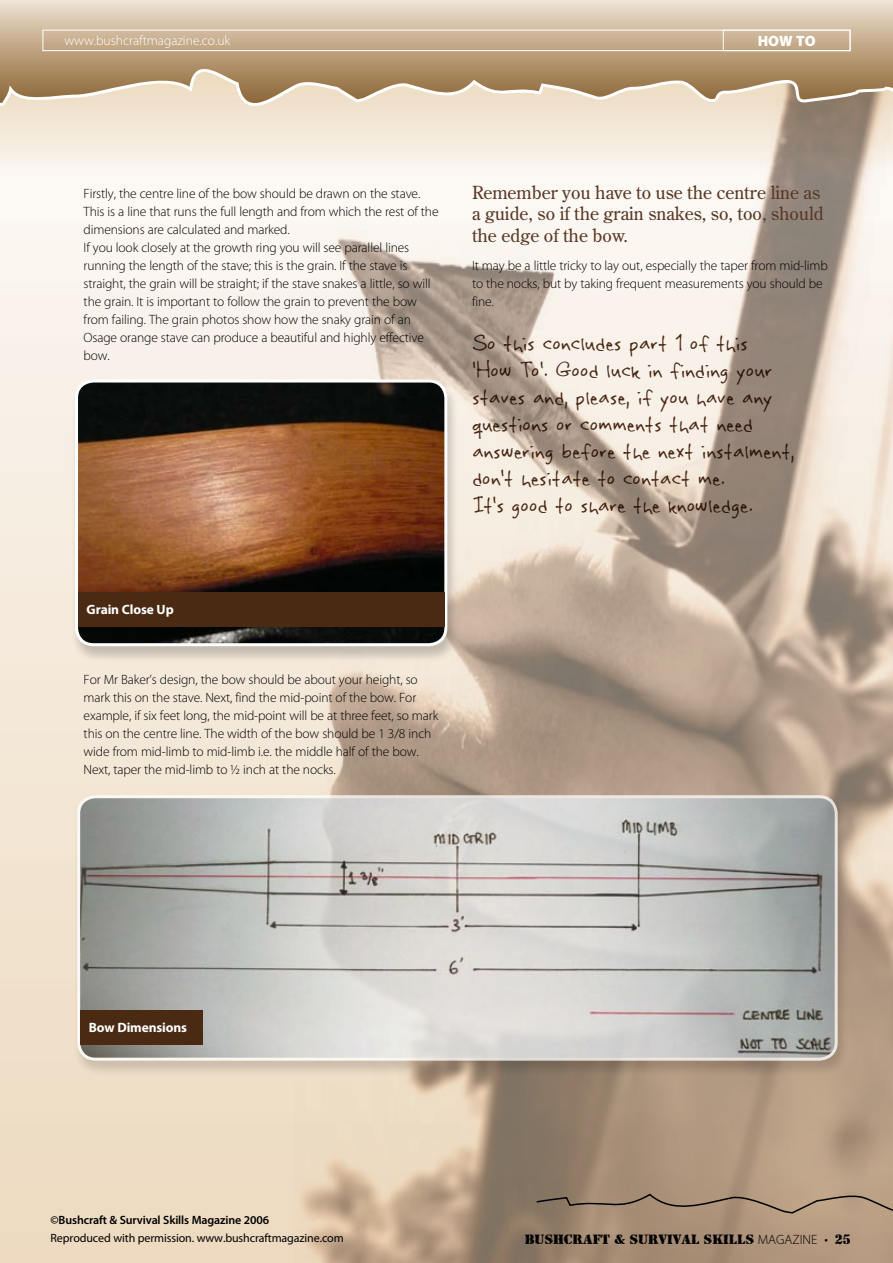
<style>
.page{position:relative;width:893px;height:1263px;background:#fff}
.page>*{position:absolute;margin:0;border:0;box-sizing:border-box;transform-origin:0 0}
.t1{font:27px/27px "Rabiohead";color:#4b2a14}
.t2{font:18px/21.6px "Century Old Style Std";color:#583724}
.t3{font:900 15px "Myriad Pro";color:#fff}
.t4{font:14.25px "Rubber Stamp Let Plain";color:#000}
.t5{font:300 13.5px/18px "Myriad Pro";letter-spacing:-.01em;color:#000}
.t6{font:300 13.5px "Myriad Pro";color:#fff}
.t7{font:700 13.5px "Myriad Pro";letter-spacing:-.01em;color:#fff}
.t8{font:12px "Myriad Pro";letter-spacing:-.01em;color:#000}
.t9{font:600 12px "Myriad Pro";letter-spacing:-.01em;color:#000}
.s1{font-family:"Myriad Pro";font-weight:300;font-size:13.5px}
.s2{font-family:"Myriad Pro";font-weight:300}
</style>
<div class="page">
<div style="left:0;top:68px;width:893px;height:1195px;background:linear-gradient(to bottom,#fdfaf7,#eddabf)"></div>
<img style="left:293px;top:170px;width:600px;height:1093px">
<svg style="left:535px;top:1192px;width:358px;height:25px;background:#a18a72"></svg>
<svg style="left:1px;top:0;width:892px;height:53px;background:#d7c3ac"></svg>
<svg style="left:1px;top:128px;width:892px;height:42px;background:#ece3d7"></svg>
<svg style="left:1px;top:53px;width:892px;height:75px;background:#cbb497"></svg>
<div style="left:43px;top:30px;width:807px;height:21px;border:1px solid #fff"></div>
<div style="left:723px;top:30px;width:127px;height:21px;border:1px solid #fff"></div>
<svg style="left:0;top:0;width:1px;height:170px"></svg>
<div style="left:69px;top:379px;width:391px;height:285px;background:#000;opacity:.2"></div>
<img style="left:77px;top:381px;width:369px;height:263px;border-radius:17px">
<div style="left:75px;top:379px;width:372px;height:267px;border:3px solid #fff;border-radius:17px"></div>
<div style="left:71px;top:795px;width:779px;height:283px;background:#000;opacity:.2"></div>
<img style="left:80px;top:797px;width:756px;height:262px;border-radius:17px">
<div style="left:77px;top:795px;width:761px;height:266px;border:3px solid #fff;border-radius:17px"></div>
<div style="left:78px;top:593px;width:366px;height:34px;background:#4b2a14"></div>
<div style="left:80px;top:1010px;width:123px;height:34px;background:#4b2a14"></div>
<p class="t6" style="left:65px;top:33px;width:167px">www.bushcraftmagazine.co.uk</p>
<p class="t3" style="left:758px;top:31px;width:59px">HOW TO</p>
<p class="t5" style="left:84px;top:184px;width:356px">Firstly, the centre line of the bow should be drawn on the stave.<br>This is a line that runs the full length and from which the rest of the dimensions are calculated and marked.<br>If you look closely at the growth ring you will see parallel lines running the length of the stave; this is the grain. If the stave is straight, the grain will be straight; if the stave snakes a little, so will the grain. It is important to follow the grain to prevent the bow from failing. The grain photos show how the snaky grain of an Osage orange stave can produce a beautiful and highly effective bow.</p>
<h2 class="t2" style="left:472px;top:181px;width:353px">Remember you have to use the centre line as a guide, so if the grain snakes, so, too, should the edge of the bow.</h2>
<p class="t5" style="left:472px;top:256px;width:357px">It may be a little tricky to lay out, especially the taper from mid-limb to the nocks, but by taking frequent measurements you should be fine.</p>
<h1 class="t1" style="left:472px;top:328px;width:324px">So this concludes part 1 of this ‘How To’. Good luck in finding your staves and, please, if you have any questions or comments that need answering before the next instalment, don’t hesitate to contact me.<br>It’s good to share the knowledge.</h1>
<p class="t7" style="left:87px;top:601px;width:89px">Grain Close Up</p>
<p class="t5" style="left:84px;top:670px;width:356px">For Mr Baker’s design, the bow should be about your height, so mark this on the stave. Next, find the mid-point of the bow. For example, if six feet long, the mid-point will be at three feet, so mark this on the centre line. The width of the bow should be 1 3/8 inch wide from mid-limb to mid-limb i.e. the middle half of the bow.<br>Next, taper the mid-limb to ½ inch at the nocks.</p>
<p class="t7" style="left:89px;top:1019px;width:100px">Bow Dimensions</p>
<p class="t9" style="left:51px;top:1212px;width:220px">©Bushcraft &amp; Survival Skills Magazine 2006</p>
<p class="t8" style="left:51px;top:1230px;width:295px">Reproduced with permission. www.bushcraftmagazine.com</p>
<p class="t4" style="left:525px;top:1231px;width:116px">BUSHCRAFT &amp; SUR</p>
<p class="t4" style="left:659px;top:1231px;width:193px">VIVAL SKILLS <span class="s1">magazine</span> <span class="s2">•</span> 25</p>
</div>
